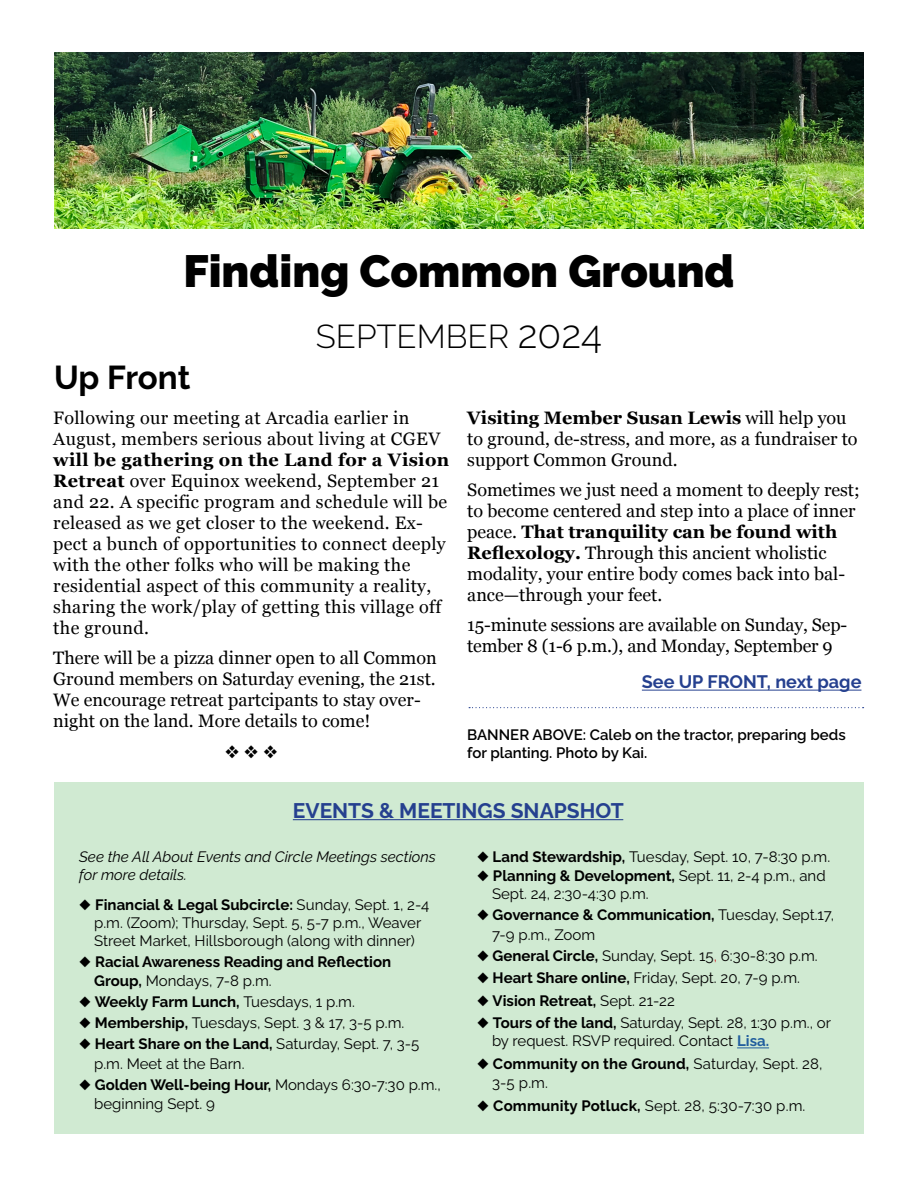
<style>
.page{position:relative;width:918px;height:1188px;background:#fff}
.page>*{position:absolute;margin:0;border:0;box-sizing:border-box;transform-origin:0 0}
.t1{font:900 45px "Raleway";color:#000}
.t2{font:300 33px "Raleway";color:#000}
.t3{font:700 33px "Raleway";letter-spacing:-.005em;color:#000}
.t4{font:700 21px "Raleway";color:#25408f}
.t5{font:18px/21px "Georgia";color:#000}
.t6{font:18px/21px "Georgia";letter-spacing:.02em;color:#000}
.t7{font:700 18px "Raleway";color:#25408f}
.t8{font:18px "Zapf Dingbats ITC";color:#000}
.t9{font:15px/18px "Raleway";color:#000}
.t10{font:700 15px/19.5px "Raleway";color:#000}
.t11{font:600 15px/18px "Raleway";color:#000}
.t12{font:italic 15px/18px "Raleway";color:#000}
.s1{font-size:39px}
.s2{font-weight:700}
.s3{font-weight:400}
.s4{color:#d2232a}
.s5{font-weight:700;color:#215e9e}
</style>
<div class="page">
<img style="left:54px;top:53px;width:809px;height:176px">
<svg style="left:469px;top:707px;width:395px;height:1px"></svg>
<div style="left:54px;top:782px;width:810px;height:352px;background:#d0ead2"></div>
<hr style="left:737px;top:1048px;width:32px;height:1px;background:#215e9e">
<hr style="left:293px;top:819px;width:330px;height:1px;background:#25408f">
<hr style="left:642px;top:690px;width:219px;height:1px;background:#25408f">
<h1 class="t1" style="left:183px;top:245px;width:553px">Finding Common Ground</h1>
<h2 class="t2" style="left:316px;top:310px;width:288px">SEPTEMBER <span class="s1">2024</span></h2>
<h2 class="t3" style="left:54px;top:352px;width:138px">Up Front</h2>
<p class="t6" style="left:53px;top:407px;width:389px">Following our meeting at Arcadia earlier in<br>August, members serious about living at CGEV</p>
<p class="t6" style="left:53px;top:449px;width:397px"><span class="s2">will be gathering on the Land for a Vision Retreat</span> over Equinox weekend, September 21 and 22. A specific program and schedule will be released as we get closer to the weekend. Ex&shy;pect a bunch of opportunities to connect deeply with the other folks who will be making the residential aspect of this community a reality, sharing the work/play of getting this village off the ground.</p>
<p class="t5" style="left:53px;top:647px;width:385px">There will be a pizza dinner open to all Common Ground members on Saturday evening, the 21st.<br>We encourage retreat partcipants to stay over&shy;night on the land. More details to come!</p>
<p class="t8" style="left:225px;top:743px;width:54px">❖ ❖ ❖</p>
<p class="t5" style="left:467px;top:407px;width:392px"><span class="s2">Visiting Member Susan Lewis</span> will help you to ground, de-stress, and more, as a fundraiser to support Common Ground.</p>
<p class="t5" style="left:467px;top:479px;width:394px">Sometimes we just need a moment to deeply rest; to become centered and step into a place of inner peace. <span class="s2">That tranquility can be found with Reflexology.</span> Through this ancient wholistic modality, your entire body comes back into bal&shy;ance—through your feet.</p>
<p class="t5" style="left:467px;top:614px;width:381px">15-minute sessions are available on Sunday, Sep&shy;tember 8 (1-6 p.m.), and Monday, September 9</p>
<p class="t7" style="left:642px;top:668px;width:221px">See UP FRONT, next page</p>
<p class="t11" style="left:467px;top:724px;width:380px">BANNER ABOVE: Caleb on the tractor, preparing beds for planting. Photo by Kai.</p>
<h3 class="t4" style="left:293px;top:794px;width:333px">EVENTS &amp; MEETINGS SNAPSHOT</h3>
<p class="t12" style="left:79px;top:846px;width:358px">See the All About Events and Circle Meetings sections for more details.</p>
<p class="t9" style="left:79px;top:894px;width:352px;text-align:center">◆ <span class="s2">Financial &amp; Legal Subcircle:</span> Sunday, Sept. 1, 2-4 p.m. (Zoom); Thursday, Sept. 5, 5-7 p.m., Weaver<br>Street Market, Hillsborough (along with dinner)</p>
<p class="t10" style="left:94px;top:950px;width:299px;text-indent:-15px">◆ Racial Awareness Reading and Reflection<br>Group, <span class="s3">Mondays, 7-8 p.m.</span></p>
<p class="t10" style="left:79px;top:991px;width:277px">◆ Weekly Farm Lunch, <span class="s3">Tuesdays, 1 p.m.</span></p>
<p class="t9" style="left:79px;top:1013px;width:327px">◆ <span class="s2">Membership,</span> Tuesdays, Sept. 3 &amp; 17, 3-5 p.m.</p>
<p class="t9" style="left:94px;top:1033px;width:327px;line-height:19.5px;text-indent:-15px">◆ <span class="s2">Heart Share on the Land,</span> Saturday, Sept. 7, 3-5 p.m. Meet at the Barn.</p>
<p class="t9" style="left:94px;top:1073px;width:348px;line-height:19.5px;text-indent:-15px">◆ <span class="s2">Golden Well-being Hour,</span> Mondays 6:30-7:30 p.m., beginning Sept. 9</p>
<p class="t9" style="left:477px;top:846px;width:355px">◆ <span class="s2">Land Stewardship,</span> Tuesday, Sept. 10, 7-8:30 p.m.</p>
<p class="t9" style="left:492px;top:866px;width:335px;text-indent:-15px">◆ <span class="s2">Planning &amp; Development,</span> Sept. 11, 2-4 p.m., and<br>Sept. 24, 2:30-4:30 p.m.</p>
<p class="t9" style="left:492px;top:904px;width:344px;line-height:19.5px;text-indent:-15px">◆ <span class="s2">Governance &amp; Communication,</span> Tuesday, Sept.17,<br>7-9 p.m., Zoom</p>
<p class="t9" style="left:477px;top:945px;width:342px">◆ <span class="s2">General Circle,</span> Sunday, Sept. 15<span class="s4">,</span> 6:30-8:30 p.m.</p>
<p class="t9" style="left:477px;top:968px;width:325px">◆ <span class="s2">Heart Share online,</span> Friday, Sept. 20, 7-9 p.m.</p>
<p class="t10" style="left:477px;top:989px;width:199px">◆ Vision Retreat, <span class="s3">Sept. 21-22</span></p>
<p class="t9" style="left:492px;top:1013px;width:341px;text-indent:-15px">◆ <span class="s2">Tours of the land,</span> Saturday, Sept. 28, 1:30 p.m., or by request. RSVP required. Contact <span class="s5">Lisa.</span></p>
<p class="t9" style="left:492px;top:1052px;width:332px;line-height:19.5px;text-indent:-15px">◆ <span class="s2">Community on the Ground,</span> Saturday, Sept. 28,<br>3-5 p.m.</p>
<p class="t9" style="left:477px;top:1095px;width:330px">◆ <span class="s2">Community Potluck,</span> Sept. 28, 5:30-7:30 p.m.</p>
</div>
